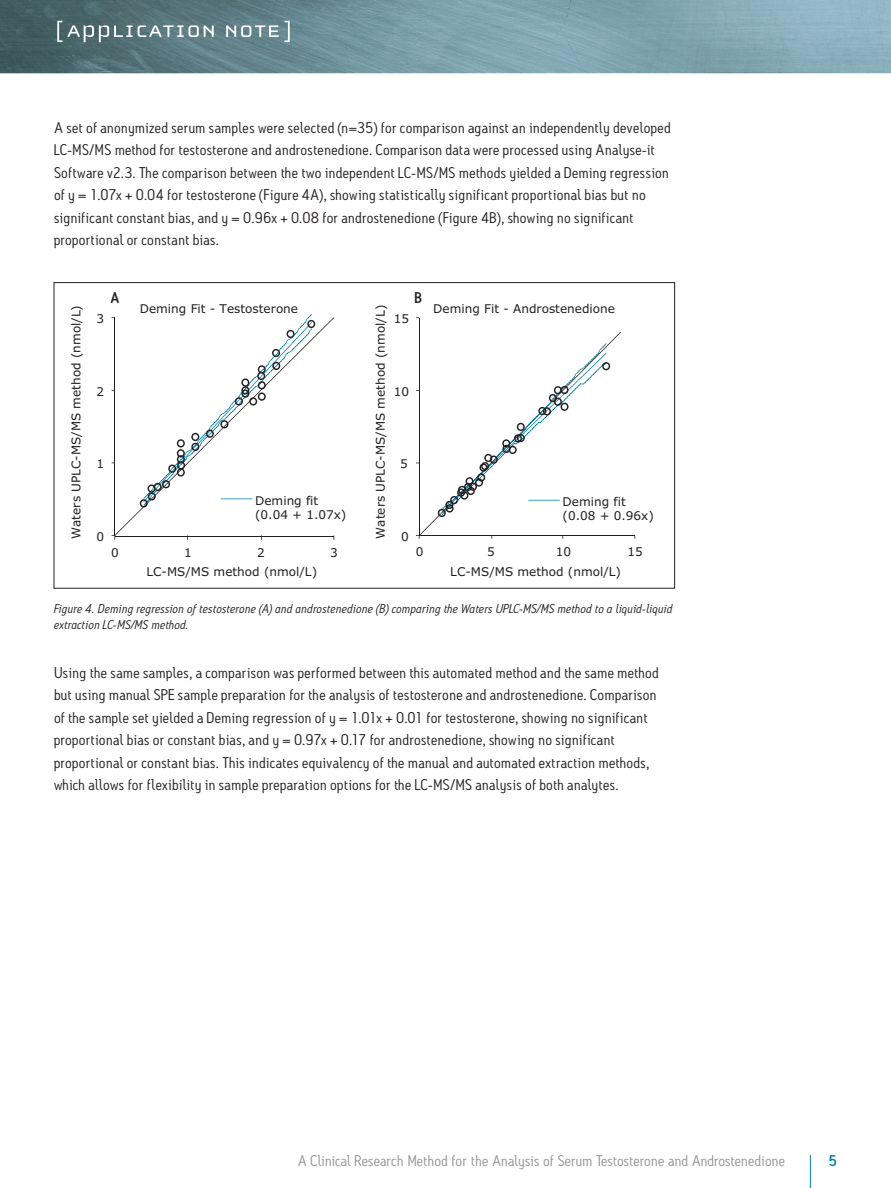
<style>
.page{position:relative;width:891px;height:1188px;background:#fff}
.page>*{position:absolute;margin:0;border:0;box-sizing:border-box;transform-origin:0 0}
.t1{font:15px/22.5px "Antitled OT";letter-spacing:.02em;color:#231f20;scale:1.05 1}
.t2{font:15px "Antitled OT";letter-spacing:.01em;color:#939598;scale:1.05 1}
.t3{font:500 15px "Antitled OT";color:#231f20;scale:1.05 1}
.t4{font:500 15px "Antitled OT";color:#0083ad;scale:1.05 1}
.t5{font:italic 12.3px/15.8px "Antitled OT";letter-spacing:.02em;color:#231f20;scale:1.05 1}
.t6{font:12px/14.5px "Verdana";color:#231f20}
</style>
<div class="page">
<hr style="left:810px;top:1155px;width:1px;height:33px;background:#0083ad">
<img style="left:0;top:0;width:891px;height:73px">
<svg style="left:57px;top:21px;width:157px;height:21px;background:#738b8f"></svg>
<svg style="left:226px;top:21px;width:64px;height:21px"></svg>
<hr style="left:115px;top:536px;width:219px;height:1px;background:#231f20">
<svg style="left:114px;top:317px;width:220px;height:219px"></svg>
<div style="left:210px;top:486px;width:130px;height:40px;background:#fff"></div>
<svg style="left:140px;top:314px;width:175px;height:193px"></svg>
<hr style="left:419px;top:318px;width:1px;height:218px;background:#231f20">
<hr style="left:419px;top:535px;width:216px;height:1px;background:#231f20">
<svg style="left:416px;top:332px;width:205px;height:207px"></svg>
<p class="t1" style="left:54px;top:116px;width:589px">A set of anonymized serum samples were selected (n=35) for comparison against an independently developed LC-MS/MS method for testosterone and androstenedione. Comparison data were processed using Analyse-it Software v2.3. The comparison between the two independent LC-MS/MS methods yielded a Deming regression of y = 1.07x + 0.04 for testosterone (Figure 4A), showing statistically significant proportional bias but no significant constant bias, and y = 0.96x + 0.08 for androstenedione (Figure 4B), showing no significant proportional or constant bias.</p>
<p class="t6" style="left:69px;top:539px;width:235px;rotate:-90deg">Waters UPLC-MS/MS method (nmol/L)</p>
<p class="t3" style="left:110px;top:289px;width:10px">A</p>
<p class="t3" style="left:415px;top:289px;width:9px">B</p>
<p class="t6" style="left:140px;top:301px;width:160px">Deming Fit - Testosterone</p>
<p class="t6" style="left:373px;top:539px;width:235px;rotate:-90deg">Waters UPLC-MS/MS method (nmol/L)</p>
<p class="t6" style="left:97px;top:312px;width:9px">3</p>
<p class="t6" style="left:394px;top:312px;width:17px">15</p>
<p class="t6" style="left:97px;top:384px;width:9px">2</p>
<p class="t6" style="left:394px;top:384px;width:17px">10</p>
<p class="t6" style="left:400px;top:457px;width:9px">5</p>
<p class="t6" style="left:97px;top:457px;width:9px">1</p>
<p class="t6" style="left:255px;top:493px;width:93px">Deming fit (0.04 + 1.07x)</p>
<p class="t6" style="left:401px;top:529px;width:9px">0</p>
<p class="t6" style="left:97px;top:530px;width:9px">0</p>
<p class="t6" style="left:433px;top:301px;width:183px">Deming Fit - Androstenedione</p>
<p class="t6" style="left:563px;top:494px;width:93px">Deming fit (0.08 + 0.96x)</p>
<p class="t6" style="left:111px;top:545px;width:9px">0</p>
<p class="t6" style="left:184px;top:545px;width:9px">1</p>
<p class="t6" style="left:257px;top:545px;width:9px">2</p>
<p class="t6" style="left:330px;top:545px;width:9px">3</p>
<p class="t6" style="left:146px;top:565px;width:172px">LC-MS/MS method (nmol/L)</p>
<p class="t6" style="left:416px;top:545px;width:9px">0</p>
<p class="t6" style="left:487px;top:545px;width:9px">5</p>
<p class="t6" style="left:556px;top:545px;width:17px">10</p>
<p class="t6" style="left:628px;top:545px;width:17px">15</p>
<p class="t6" style="left:450px;top:565px;width:172px">LC-MS/MS method (nmol/L)</p>
<p class="t5" style="left:54px;top:601px;width:590px">Figure 4. Deming regression of testosterone (A) and androstenedione (B) comparing the Waters UPLC-MS/MS method to a liquid-liquid extraction LC-MS/MS method.</p>
<p class="t1" style="left:54px;top:661px;width:577px">Using the same samples, a comparison was performed between this automated method and the same method but using manual SPE sample preparation for the analysis of testosterone and androstenedione. Comparison of the sample set yielded a Deming regression of y = 1.01x + 0.01 for testosterone, showing no significant proportional bias or constant bias, and y = 0.97x + 0.17 for androstenedione, showing no significant proportional or constant bias. This indicates equivalency of the manual and automated extraction methods, which allows for flexibility in sample preparation options for the LC-MS/MS analysis of both analytes.</p>
<p class="t2" style="left:298px;top:1151px;width:466px">A Clinical Research Method for the Analysis of Serum Testosterone and Androstenedione</p>
<p class="t4" style="left:829px;top:1151px;width:10px">5</p>
</div>
